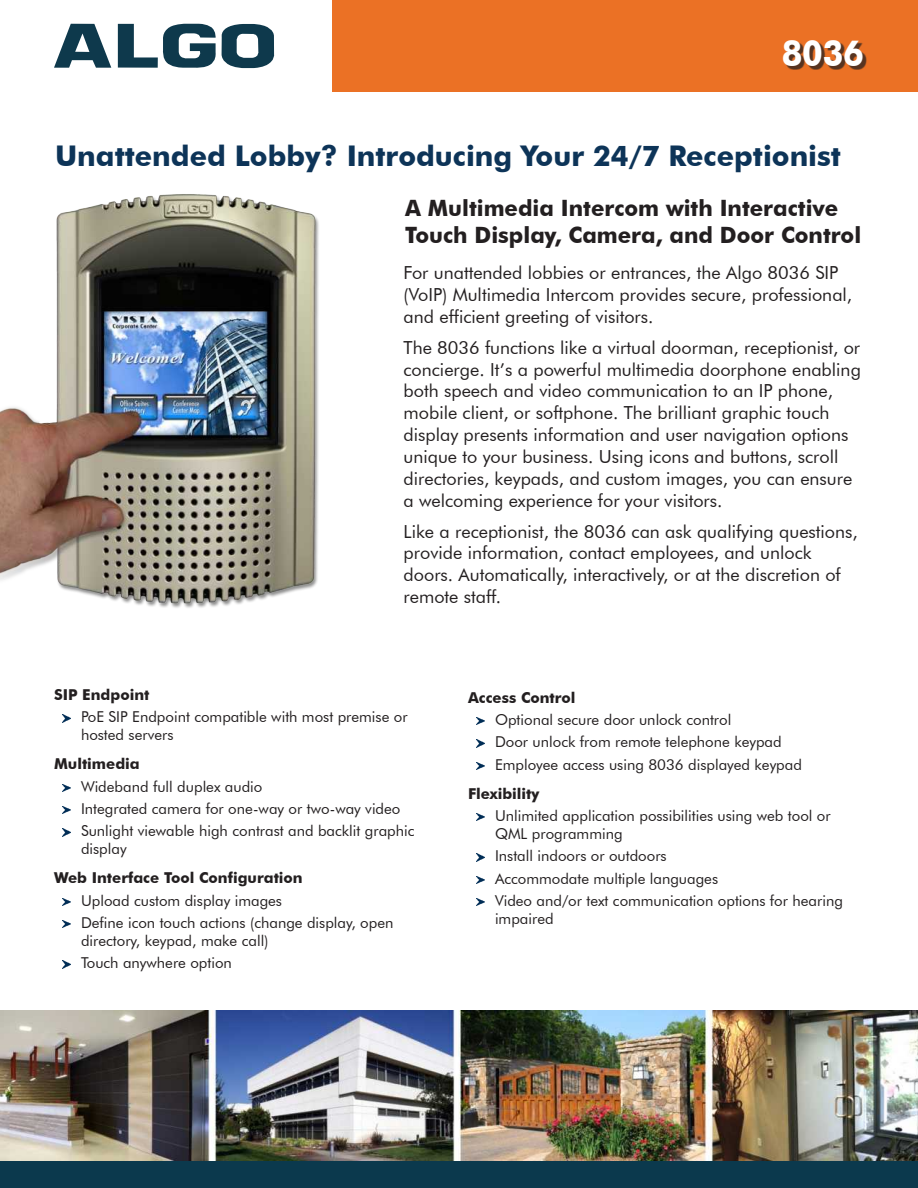
<style>
.page{position:relative;width:918px;height:1188px;background:#fff}
.page>*{position:absolute;margin:0;border:0;box-sizing:border-box;transform-origin:0 0}
.t1{font:700 36px "Futura BT";color:#fff;scale:.92 1}
.t2{font:700 28.5px "Futura BT";color:#0d3458}
.t3{font:700 22.5px/27px "Futura BT";color:#231f20}
.t4{font:18px/21.9px "Futura BT";color:#231f20}
.t5{font:15px/22.4px "Futura BT";color:#231f20}
.t6{font:700 15px "Futura BT";color:#231f20}
</style>
<div class="page">
<svg style="left:54px;top:24px;width:57px;height:44px"></svg>
<svg style="left:118px;top:24px;width:157px;height:44px"></svg>
<div style="left:332px;top:0;width:586px;height:92px;background:#eb7125"></div>
<div style="left:0;top:1140px;width:918px;height:48px;background:#0b394d"></div>
<div style="left:786px;top:42px;width:81px;height:28px;background:#231f20;opacity:.75"></div>
<img style="left:0;top:194px;width:319px;height:414px">
<img style="left:0;top:1011px;width:918px;height:150px">
<svg style="left:63px;top:715px;width:8px;height:7px"></svg>
<svg style="left:63px;top:784px;width:8px;height:8px"></svg>
<svg style="left:63px;top:807px;width:8px;height:7px"></svg>
<svg style="left:63px;top:829px;width:8px;height:7px"></svg>
<svg style="left:63px;top:898px;width:8px;height:8px"></svg>
<svg style="left:63px;top:921px;width:8px;height:7px"></svg>
<svg style="left:63px;top:961px;width:8px;height:7px"></svg>
<svg style="left:477px;top:718px;width:8px;height:7px"></svg>
<svg style="left:477px;top:740px;width:8px;height:7px"></svg>
<svg style="left:477px;top:762px;width:8px;height:8px"></svg>
<svg style="left:477px;top:814px;width:8px;height:7px"></svg>
<svg style="left:477px;top:854px;width:8px;height:7px"></svg>
<svg style="left:477px;top:876px;width:8px;height:8px"></svg>
<svg style="left:477px;top:899px;width:8px;height:7px"></svg>
<h1 class="t1" style="left:782px;top:31px;width:91px">8036</h1>
<h2 class="t2" style="left:55px;top:139px;width:787px">Unattended Lobby? Introducing Your 24/7 Receptionist</h2>
<p class="t3" style="left:405px;top:195px;width:458px">A Multimedia Intercom with Interactive<br>Touch Display, Camera, and Door Control</p>
<p class="t4" style="left:404px;top:262px;width:450px">For unattended lobbies or entrances, the Algo 8036 SIP (VoIP) Multimedia Intercom provides secure, professional, and efficient greeting of visitors.</p>
<p class="t4" style="left:404px;top:336px;width:459px">The 8036 functions like a virtual doorman, receptionist, or concierge. It’s a powerful multimedia doorphone enabling both speech and video communication to an IP phone, mobile client, or softphone. The brilliant graphic touch display presents information and user navigation options unique to your business. Using icons and buttons, scroll directories, keypads, and custom images, you can ensure a welcoming experience for your visitors.</p>
<p class="t4" style="left:404px;top:520px;width:456px">Like a receptionist, the 8036 can ask qualifying questions, provide information, contact employees, and unlock doors. Automatically, interactively, or at the discretion of remote staff.</p>
<p class="t6" style="left:54px;top:685px;width:97px">SIP Endpoint</p>
<p class="t5" style="left:81px;top:708px;width:328px;line-height:18px">PoE SIP Endpoint compatible with most premise or hosted servers</p>
<p class="t6" style="left:54px;top:755px;width:87px">Multimedia</p>
<p class="t5" style="left:81px;top:775px;width:335px">Wideband full duplex audio<br>Integrated camera for one-way or two-way video<br>Sunlight viewable high contrast and backlit graphic</p>
<p class="t5" style="left:81px;top:838px;width:47px">display</p>
<p class="t6" style="left:54px;top:869px;width:250px">Web Interface Tool Configuration</p>
<p class="t5" style="left:81px;top:889px;width:314px">Upload custom display images<br>Define icon touch actions (change display, open</p>
<p class="t5" style="left:81px;top:929px;width:189px">directory, keypad, make call)<br>Touch anywhere option</p>
<p class="t6" style="left:468px;top:688px;width:109px">Access Control</p>
<p class="t5" style="left:495px;top:708px;width:308px">Optional secure door unlock control<br>Door unlock from remote telephone keypad<br>Employee access using 8036 displayed keypad</p>
<p class="t6" style="left:468px;top:784px;width:73px">Flexibility</p>
<p class="t5" style="left:495px;top:806px;width:337px;line-height:18px">Unlimited application possibilities using web tool or<br>QML programming</p>
<p class="t5" style="left:495px;top:845px;width:349px">Install indoors or outdoors<br>Accommodate multiple languages<br>Video and/or text communication options for hearing</p>
<p class="t5" style="left:495px;top:907px;width:60px">impaired</p>
</div>
